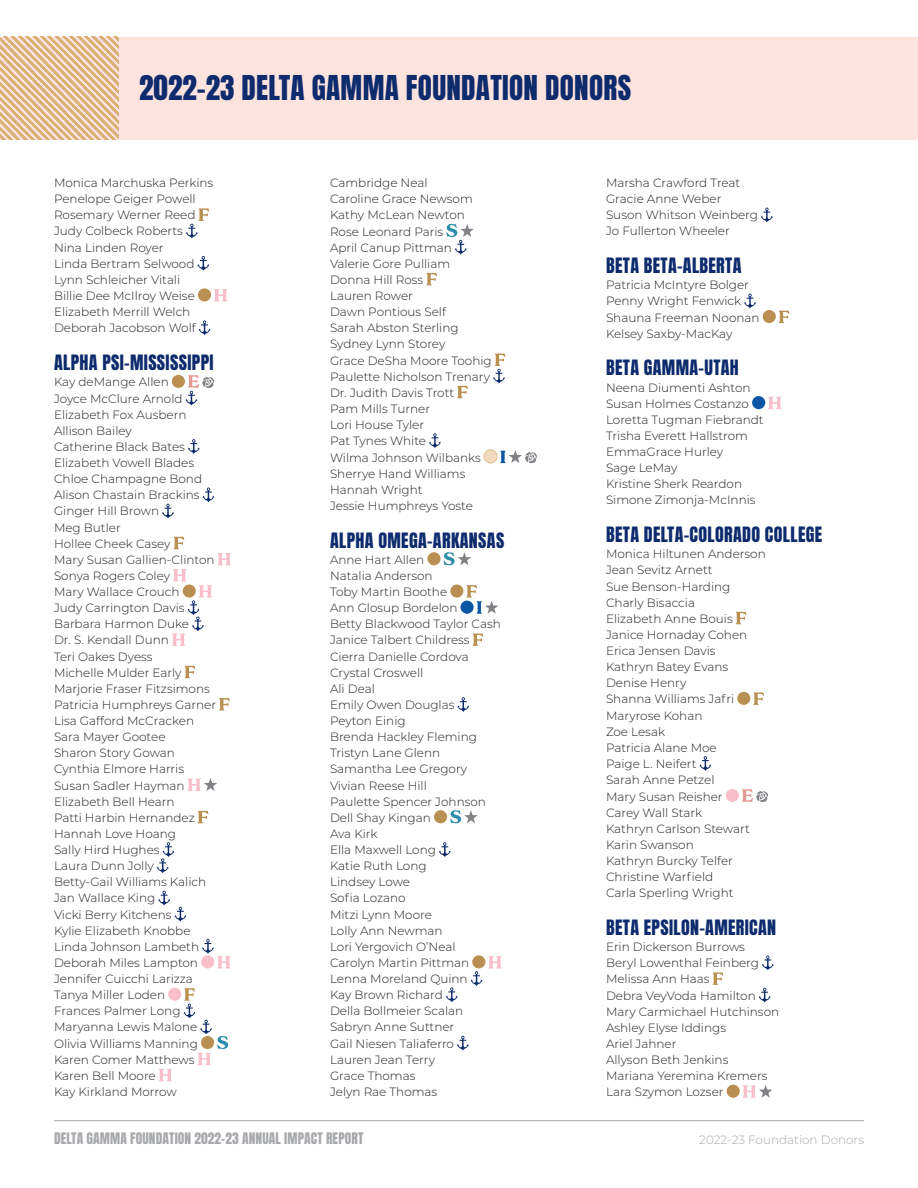
<style>
.page{position:relative;width:918px;height:1188px;background:#fff}
.page>*{position:absolute;margin:0;border:0;box-sizing:border-box;transform-origin:0 0}
.t1{font:29.1px "Anton";letter-spacing:.01em;color:#0d2b6d}
.t2{font:18px "Anton";letter-spacing:.02em;color:#0d2b6d}
.t3{font:13.5px "Anton";letter-spacing:.01em;color:#a8a9ad}
.t4{font:300 12px/16.2px "Montserrat";color:#231f20}
.t5{font:300 12px "Montserrat";color:#a8a9ad}
</style>
<div class="page">
<div style="left:0;top:37px;width:918px;height:102px;background:#fde3de"></div>
<svg style="left:0;top:37px;width:118px;height:102px"></svg>
<hr style="left:54px;top:1120px;width:810px;height:1px;background:#a8a9ad">
<svg style="left:186px;top:208px;width:23px;height:30px"></svg>
<svg style="left:198px;top:256px;width:11px;height:15px"></svg>
<div style="left:198px;top:288px;width:13px;height:13px;background:#b99051;border-radius:50%"></div>
<svg style="left:214px;top:289px;width:13px;height:12px"></svg>
<svg style="left:199px;top:320px;width:11px;height:15px"></svg>
<div style="left:172px;top:375px;width:13px;height:13px;background:#b99051;border-radius:50%"></div>
<svg style="left:186px;top:375px;width:28px;height:31px"></svg>
<svg style="left:188px;top:439px;width:12px;height:15px"></svg>
<svg style="left:203px;top:488px;width:11px;height:14px"></svg>
<svg style="left:162px;top:504px;width:12px;height:14px"></svg>
<svg style="left:174px;top:537px;width:10px;height:12px"></svg>
<svg style="left:218px;top:553px;width:13px;height:12px"></svg>
<svg style="left:172px;top:569px;width:40px;height:77px"></svg>
<svg style="left:185px;top:666px;width:10px;height:12px"></svg>
<svg style="left:219px;top:698px;width:11px;height:12px"></svg>
<svg style="left:188px;top:778px;width:29px;height:13px"></svg>
<svg style="left:198px;top:811px;width:10px;height:12px"></svg>
<svg style="left:157px;top:842px;width:17px;height:31px"></svg>
<svg style="left:158px;top:891px;width:28px;height:31px"></svg>
<svg style="left:202px;top:939px;width:28px;height:29px"></svg>
<div style="left:168px;top:988px;width:13px;height:13px;background:#f8beca;border-radius:50%"></div>
<svg style="left:184px;top:988px;width:44px;height:77px"></svg>
<svg style="left:159px;top:1069px;width:13px;height:12px"></svg>
<svg style="left:446px;top:224px;width:28px;height:31px"></svg>
<svg style="left:426px;top:273px;width:11px;height:12px"></svg>
<svg style="left:493px;top:354px;width:12px;height:30px"></svg>
<svg style="left:457px;top:386px;width:11px;height:12px"></svg>
<svg style="left:429px;top:433px;width:12px;height:15px"></svg>
<div style="left:484px;top:450px;width:13px;height:13px;background:#f0dbbf;border-radius:50%"></div>
<div style="left:484px;top:450px;width:13px;height:13px;border:1px solid #e1bd8b;border-radius:50%"></div>
<svg style="left:500px;top:450px;width:37px;height:13px"></svg>
<div style="left:427px;top:552px;width:14px;height:13px;background:#b99051;border-radius:50%"></div>
<svg style="left:444px;top:552px;width:27px;height:13px"></svg>
<div style="left:450px;top:584px;width:13px;height:14px;background:#b99051;border-radius:50%"></div>
<div style="left:461px;top:601px;width:13px;height:13px;background:#0a55a4;border-radius:50%"></div>
<svg style="left:467px;top:585px;width:31px;height:29px"></svg>
<svg style="left:473px;top:634px;width:10px;height:12px"></svg>
<svg style="left:458px;top:697px;width:11px;height:15px"></svg>
<div style="left:434px;top:810px;width:13px;height:13px;background:#b99051;border-radius:50%"></div>
<svg style="left:450px;top:810px;width:28px;height:13px"></svg>
<svg style="left:439px;top:842px;width:12px;height:15px"></svg>
<div style="left:472px;top:955px;width:13px;height:13px;background:#b99051;border-radius:50%"></div>
<svg style="left:488px;top:956px;width:13px;height:12px"></svg>
<svg style="left:471px;top:971px;width:11px;height:15px"></svg>
<svg style="left:446px;top:987px;width:12px;height:15px"></svg>
<svg style="left:457px;top:1036px;width:12px;height:15px"></svg>
<svg style="left:761px;top:208px;width:12px;height:14px"></svg>
<svg style="left:744px;top:294px;width:12px;height:14px"></svg>
<div style="left:763px;top:310px;width:13px;height:13px;background:#b99051;border-radius:50%"></div>
<svg style="left:779px;top:311px;width:10px;height:12px"></svg>
<div style="left:752px;top:396px;width:13px;height:13px;background:#0a55a4;border-radius:50%"></div>
<svg style="left:768px;top:397px;width:13px;height:12px"></svg>
<svg style="left:736px;top:612px;width:10px;height:12px"></svg>
<div style="left:737px;top:692px;width:13px;height:13px;background:#b99051;border-radius:50%"></div>
<svg style="left:753px;top:692px;width:11px;height:13px"></svg>
<svg style="left:700px;top:756px;width:11px;height:15px"></svg>
<div style="left:726px;top:789px;width:13px;height:13px;background:#f8beca;border-radius:50%"></div>
<svg style="left:742px;top:789px;width:26px;height:13px"></svg>
<svg style="left:762px;top:955px;width:12px;height:15px"></svg>
<svg style="left:713px;top:972px;width:10px;height:13px"></svg>
<svg style="left:759px;top:988px;width:11px;height:15px"></svg>
<div style="left:727px;top:1085px;width:13px;height:13px;background:#b99051;border-radius:50%"></div>
<svg style="left:743px;top:1085px;width:29px;height:13px"></svg>
<h1 class="t1" style="left:139px;top:73px;width:493px">2022-23 DELTA GAMMA FOUNDATION DONORS</h1>
<p class="t4" style="left:54px;top:174px;width:161px">Monica Marchuska Perkins<br>Penelope Geiger Powell<br>Rosemary Werner Reed<br>Judy Colbeck Roberts<br>Nina Linden Royer<br>Linda Bertram Selwood<br>Lynn Schleicher Vitali<br>Billie Dee McIlroy Weise<br>Elizabeth Merrill Welch<br>Deborah Jacobson Wolf</p>
<h2 class="t2" style="left:54px;top:353px;width:161px">ALPHA PSI-MISSISSIPPI</h2>
<p class="t4" style="left:54px;top:374px;width:164px">Kay deMange Allen<br>Joyce McClure Arnold<br>Elizabeth Fox Ausbern<br>Allison Bailey<br>Catherine Black Bates<br>Elizabeth Vowell Blades<br>Chloe Champagne Bond<br>Alison Chastain Brackins<br>Ginger Hill Brown<br>Meg Butler<br>Hollee Cheek Casey<br>Mary Susan Gallien-Clinton<br>Sonya Rogers Coley<br>Mary Wallace Crouch<br>Judy Carrington Davis<br>Barbara Harmon Duke<br>Dr. S. Kendall Dunn<br>Teri Oakes Dyess<br>Michelle Mulder Early<br>Marjorie Fraser Fitzsimons<br>Patricia Humphreys Garner<br>Lisa Gafford McCracken<br>Sara Mayer Gootee<br>Sharon Story Gowan<br>Cynthia Elmore Harris<br>Susan Sadler Hayman<br>Elizabeth Bell Hearn<br>Patti Harbin Hernandez<br>Hannah Love Hoang<br>Sally Hird Hughes<br>Laura Dunn Jolly<br>Betty-Gail Williams Kalich<br>Jan Wallace King<br>Vicki Berry Kitchens<br>Kylie Elizabeth Knobbe<br>Linda Johnson Lambeth<br>Deborah Miles Lampton<br>Jennifer Cuicchi Larizza<br>Tanya Miller Loden<br>Frances Palmer Long<br>Maryanna Lewis Malone<br>Olivia Williams Manning<br>Karen Comer Matthews<br>Karen Bell Moore<br>Kay Kirkland Morrow</p>
<p class="t4" style="left:330px;top:174px;width:163px">Cambridge Neal<br>Caroline Grace Newsom<br>Kathy McLean Newton<br>Rose Leonard Paris<br>April Canup Pittman<br>Valerie Gore Pulliam<br>Donna Hill Ross<br>Lauren Rower<br>Dawn Pontious Self<br>Sarah Abston Sterling<br>Sydney Lynn Storey<br>Grace DeSha Moore Toohig<br>Paulette Nicholson Trenary<br>Dr. Judith Davis Trott<br>Pam Mills Turner<br>Lori House Tyler<br>Pat Tynes White<br>Wilma Johnson Wilbanks<br>Sherrye Hand Williams<br>Hannah Wright<br>Jessie Humphreys Yoste</p>
<h2 class="t2" style="left:330px;top:531px;width:176px">ALPHA OMEGA-ARKANSAS</h2>
<p class="t4" style="left:330px;top:551px;width:172px">Anne Hart Allen<br>Natalia Anderson<br>Toby Martin Boothe<br>Ann Glosup Bordelon<br>Betty Blackwood Taylor Cash<br>Janice Talbert Childress<br>Cierra Danielle Cordova<br>Crystal Croswell<br>Ali Deal<br>Emily Owen Douglas<br>Peyton Einig<br>Brenda Hackley Fleming<br>Tristyn Lane Glenn<br>Samantha Lee Gregory<br>Vivian Reese Hill<br>Paulette Spencer Johnson<br>Dell Shay Kingan<br>Ava Kirk<br>Ella Maxwell Long<br>Katie Ruth Long<br>Lindsey Lowe<br>Sofia Lozano<br>Mitzi Lynn Moore<br>Lolly Ann Newman<br>Lori Yergovich O’Neal<br>Carolyn Martin Pittman<br>Lenna Moreland Quinn<br>Kay Brown Richard<br>Della Bollmeier Scalan<br>Sabryn Anne Suttner<br>Gail Niesen Taliaferro<br>Lauren Jean Terry<br>Grace Thomas<br>Jelyn Rae Thomas</p>
<p class="t4" style="left:606px;top:174px;width:154px">Marsha Crawford Treat<br>Gracie Anne Weber<br>Suson Whitson Weinberg<br>Jo Fullerton Wheeler</p>
<h2 class="t2" style="left:606px;top:256px;width:137px">BETA BETA-ALBERTA</h2>
<p class="t4" style="left:606px;top:277px;width:155px">Patricia McIntyre Bolger<br>Penny Wright Fenwick<br>Shauna Freeman Noonan<br>Kelsey Saxby-MacKay</p>
<h2 class="t2" style="left:606px;top:359px;width:134px">BETA GAMMA-UTAH</h2>
<p class="t4" style="left:606px;top:379px;width:159px">Neena Diumenti Ashton<br>Susan Holmes Costanzo<br>Loretta Tugman Fiebrandt<br>Trisha Everett Hallstrom<br>EmmaGrace Hurley<br>Sage LeMay<br>Kristine Sherk Reardon<br>Simone Zimonja-McInnis</p>
<h2 class="t2" style="left:606px;top:525px;width:218px">BETA DELTA-COLORADO COLLEGE</h2>
<p class="t4" style="left:606px;top:546px;width:161px">Monica Hiltunen Anderson<br>Jean Sevitz Arnett<br>Sue Benson-Harding<br>Charly Bisaccia<br>Elizabeth Anne Bouis<br>Janice Hornaday Cohen<br>Erica Jensen Davis<br>Kathryn Batey Evans<br>Denise Henry<br>Shanna Williams Jafri<br>Maryrose Kohan<br>Zoe Lesak<br>Patricia Alane Moe<br>Paige L. Neifert<br>Sarah Anne Petzel<br>Mary Susan Reisher<br>Carey Wall Stark<br>Kathryn Carlson Stewart<br>Karin Swanson<br>Kathryn Burcky Telfer<br>Christine Warfield<br>Carla Sperling Wright</p>
<h2 class="t2" style="left:606px;top:918px;width:172px">BETA EPSILON-AMERICAN</h2>
<p class="t4" style="left:606px;top:938px;width:175px">Erin Dickerson Burrows<br>Beryl Lowenthal Feinberg<br>Melissa Ann Haas<br>Debra VeyVoda Hamilton<br>Mary Carmichael Hutchinson<br>Ashley Elyse Iddings<br>Ariel Jahner<br>Allyson Beth Jenkins<br>Mariana Yeremina Kremers<br>Lara Szymon Lozser</p>
<p class="t3" style="left:54px;top:1131px;width:311px">DELTA GAMMA FOUNDATION 2022-23 ANNUAL IMPACT REPORT</p>
<p class="t5" style="left:699px;top:1131px;width:166px">2022-23 Foundation Donors</p>
</div>
